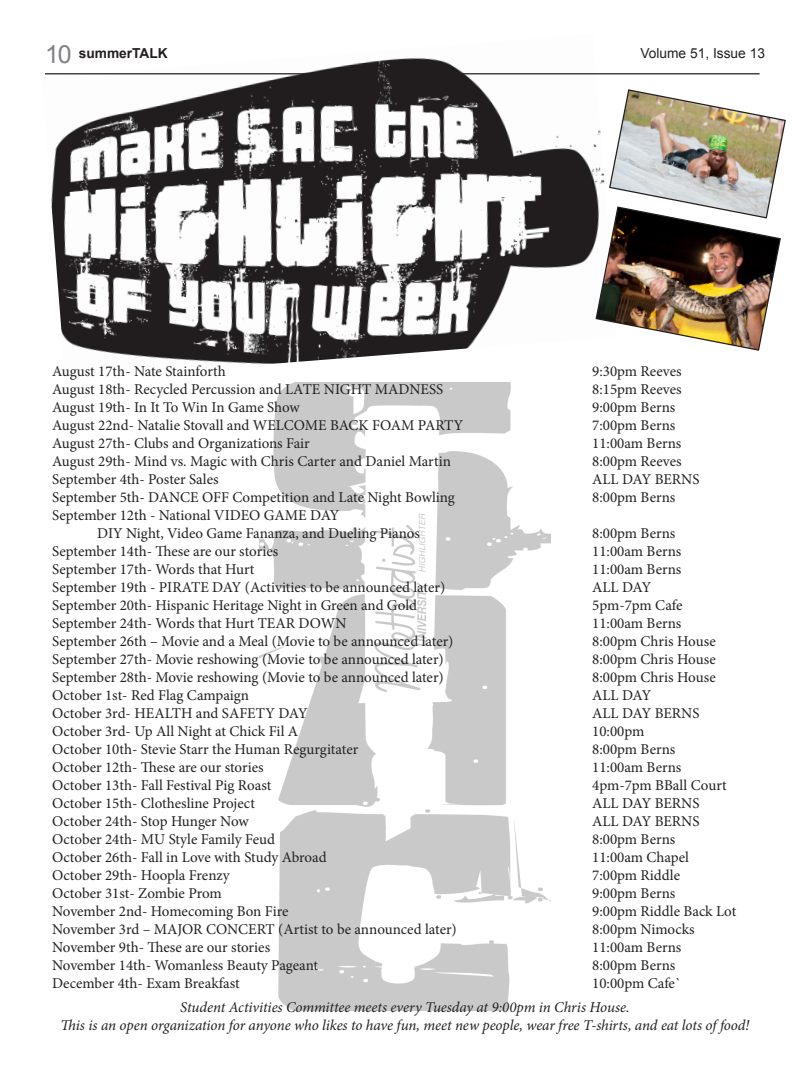
<style>
.page{position:relative;width:810px;height:1080px;background:#fff}
.page>*{position:absolute;margin:0;border:0;box-sizing:border-box;transform-origin:0 0}
.t1{font:25px "Arial";color:#808285}
.t2{font:15px "Minion Pro";color:#231f20}
.t3{font:italic 15px "Minion Pro";letter-spacing:-.005em;color:#231f20}
.t4{font:13.75px "Arial";color:#231f20}
.t5{font:700 13.75px "Arial";color:#231f20}
</style>
<div class="page">
<img style="left:45px;top:57px;width:572px;height:307px">
<img style="left:259px;top:382px;width:292px;height:628px">
<hr style="left:45px;top:73px;width:715px;height:1px;background:#231f20">
<img style="left:595px;top:89px;width:191px;height:263px">
<p class="t1" style="left:45px;top:38px;width:28px">10</p>
<p class="t5" style="left:79px;top:44px;width:91px">summerTALK</p>
<p class="t4" style="left:640px;top:44px;width:126px">Volume 51, Issue 13</p>
<p class="t2" style="left:52px;top:361px;width:175px">August 17th- Nate Stainforth</p>
<p class="t2" style="left:592px;top:361px;width:91px">9:30pm Reeves</p>
<p class="t2" style="left:52px;top:379px;width:393px">August 18th- Recycled Percussion and LATE NIGHT MADNESS</p>
<p class="t2" style="left:592px;top:379px;width:91px">8:15pm Reeves</p>
<p class="t2" style="left:52px;top:397px;width:249px">August 19th- In It To Win In Game Show</p>
<p class="t2" style="left:592px;top:397px;width:85px">9:00pm Berns</p>
<p class="t2" style="left:52px;top:415px;width:413px">August 22nd- Natalie Stovall and WELCOME BACK FOAM PARTY</p>
<p class="t2" style="left:592px;top:415px;width:85px">7:00pm Berns</p>
<p class="t2" style="left:52px;top:433px;width:259px">August 27th- Clubs and Organizations Fair</p>
<p class="t2" style="left:592px;top:433px;width:91px">11:00am Berns</p>
<p class="t2" style="left:52px;top:451px;width:400px">August 29th- Mind vs. Magic with Chris Carter and Daniel Martin</p>
<p class="t2" style="left:592px;top:451px;width:91px">8:00pm Reeves</p>
<p class="t2" style="left:52px;top:469px;width:168px">September 4th- Poster Sales</p>
<p class="t2" style="left:592px;top:469px;width:109px">ALL DAY BERNS</p>
<p class="t2" style="left:52px;top:487px;width:404px">September 5th- DANCE OFF Competition and Late Night Bowling</p>
<p class="t2" style="left:592px;top:487px;width:85px">8:00pm Berns</p>
<p class="t2" style="left:52px;top:505px;width:289px">September 12th - National VIDEO GAME DAY</p>
<p class="t2" style="left:97px;top:523px;width:324px">DIY Night, Video Game Fananza, and Dueling Pianos</p>
<p class="t2" style="left:592px;top:523px;width:85px">8:00pm Berns</p>
<p class="t2" style="left:52px;top:541px;width:228px">September 14th- These are our stories</p>
<p class="t2" style="left:592px;top:541px;width:91px">11:00am Berns</p>
<p class="t2" style="left:52px;top:559px;width:204px">September 17th- Words that Hurt</p>
<p class="t2" style="left:592px;top:559px;width:91px">11:00am Berns</p>
<p class="t2" style="left:52px;top:577px;width:395px">September 19th - PIRATE DAY (Activities to be announced later)</p>
<p class="t2" style="left:592px;top:577px;width:61px">ALL DAY</p>
<p class="t2" style="left:52px;top:595px;width:366px">September 20th- Hispanic Heritage Night in Green and Gold</p>
<p class="t2" style="left:592px;top:595px;width:92px">5pm-7pm Cafe</p>
<p class="t2" style="left:52px;top:613px;width:296px">September 24th- Words that Hurt TEAR DOWN</p>
<p class="t2" style="left:592px;top:613px;width:91px">11:00am Berns</p>
<p class="t2" style="left:52px;top:631px;width:403px">September 26th – Movie and a Meal (Movie to be announced later)</p>
<p class="t2" style="left:592px;top:631px;width:125px">8:00pm Chris House</p>
<p class="t2" style="left:52px;top:649px;width:393px">September 27th- Movie reshowing (Movie to be announced later)</p>
<p class="t2" style="left:592px;top:649px;width:125px">8:00pm Chris House</p>
<p class="t2" style="left:52px;top:667px;width:393px">September 28th- Movie reshowing (Movie to be announced later)</p>
<p class="t2" style="left:592px;top:667px;width:125px">8:00pm Chris House</p>
<p class="t2" style="left:52px;top:685px;width:198px">October 1st- Red Flag Campaign</p>
<p class="t2" style="left:592px;top:685px;width:61px">ALL DAY</p>
<p class="t2" style="left:52px;top:703px;width:257px">October 3rd- HEALTH and SAFETY DAY</p>
<p class="t2" style="left:592px;top:703px;width:109px">ALL DAY BERNS</p>
<p class="t2" style="left:52px;top:721px;width:248px">October 3rd- Up All Night at Chick Fil A</p>
<p class="t2" style="left:592px;top:721px;width:54px">10:00pm</p>
<p class="t2" style="left:52px;top:739px;width:308px">October 10th- Stevie Starr the Human Regurgitater</p>
<p class="t2" style="left:592px;top:739px;width:85px">8:00pm Berns</p>
<p class="t2" style="left:52px;top:757px;width:213px">October 12th- These are our stories</p>
<p class="t2" style="left:592px;top:757px;width:91px">11:00am Berns</p>
<p class="t2" style="left:52px;top:775px;width:221px">October 13th- Fall Festival Pig Roast</p>
<p class="t2" style="left:592px;top:775px;width:136px">4pm-7pm BBall Court</p>
<p class="t2" style="left:52px;top:793px;width:204px">October 15th- Clothesline Project</p>
<p class="t2" style="left:592px;top:793px;width:109px">ALL DAY BERNS</p>
<p class="t2" style="left:52px;top:811px;width:198px">October 24th- Stop Hunger Now</p>
<p class="t2" style="left:592px;top:811px;width:109px">ALL DAY BERNS</p>
<p class="t2" style="left:52px;top:829px;width:224px">October 24th- MU Style Family Feud</p>
<p class="t2" style="left:592px;top:829px;width:85px">8:00pm Berns</p>
<p class="t2" style="left:52px;top:847px;width:276px">October 26th- Fall in Love with Study Abroad</p>
<p class="t2" style="left:592px;top:847px;width:98px">11:00am Chapel</p>
<p class="t2" style="left:52px;top:865px;width:179px">October 29th- Hoopla Frenzy</p>
<p class="t2" style="left:592px;top:865px;width:89px">7:00pm Riddle</p>
<p class="t2" style="left:52px;top:883px;width:171px">October 31st- Zombie Prom</p>
<p class="t2" style="left:592px;top:883px;width:85px">9:00pm Berns</p>
<p class="t2" style="left:52px;top:901px;width:238px">November 2nd- Homecoming Bon Fire</p>
<p class="t2" style="left:592px;top:901px;width:146px">9:00pm Riddle Back Lot</p>
<p class="t2" style="left:52px;top:919px;width:406px">November 3rd – MAJOR CONCERT (Artist to be announced later)</p>
<p class="t2" style="left:592px;top:919px;width:104px">8:00pm Nimocks</p>
<p class="t2" style="left:52px;top:937px;width:219px">November 9th- These are our stories</p>
<p class="t2" style="left:592px;top:937px;width:91px">11:00am Berns</p>
<p class="t2" style="left:52px;top:955px;width:268px">November 14th- Womanless Beauty Pageant</p>
<p class="t2" style="left:592px;top:955px;width:85px">8:00pm Berns</p>
<p class="t2" style="left:52px;top:973px;width:189px">December 4th- Exam Breakfast</p>
<p class="t2" style="left:592px;top:973px;width:90px">10:00pm Cafe`</p>
<p class="t3" style="left:180px;top:997px;width:451px">Student Activities Committee meets every Tuesday at 9:00pm in Chris House.</p>
<p class="t3" style="left:61px;top:1015px;width:690px">This is an open organization for anyone who likes to have fun, meet new people, wear free T-shirts, and eat lots of food!</p>
</div>
